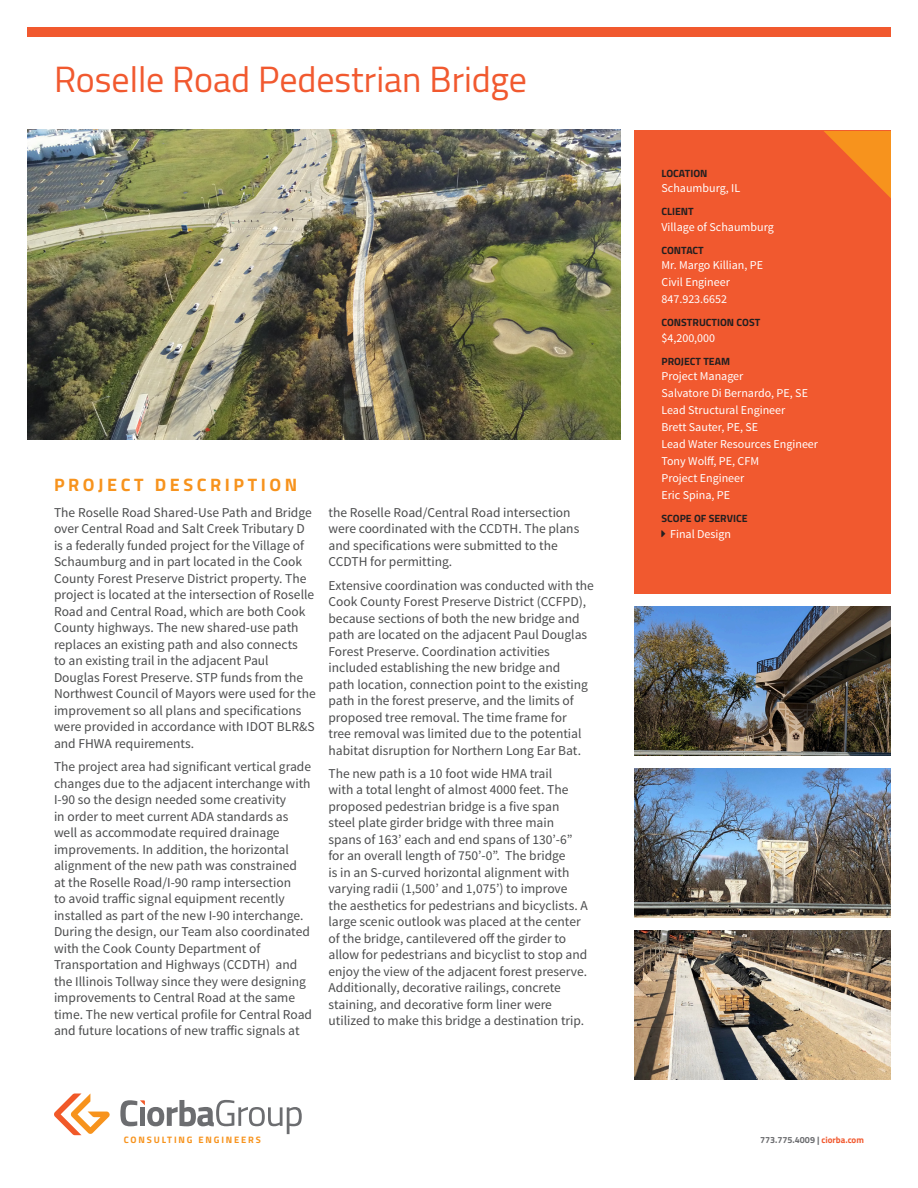
<style>
.page{position:relative;width:918px;height:1188px;background:#fff}
.page>*{position:absolute;margin:0;border:0;box-sizing:border-box;transform-origin:0 0}
.t1{font:36px "Cairo";color:#f1592f}
.t2{font:700 18px "Cairo";letter-spacing:.2em;color:#f7931d}
.t3{font:13.5px/16.5px "Source Sans Pro";color:#4b4c4d}
.t4{font:12px "Source Sans Pro";color:#fff}
.t5{font:700 10.5px "Cairo";color:#231f20}
.t6{font:700 9.3px "Cairo";letter-spacing:.2em;color:#f7931d}
.t7{font:700 9px "Cairo";color:#6c6d70}
.s1{color:#f1592f}
</style>
<div class="page">
<div style="left:634px;top:131px;width:257px;height:463px;background:#f1592f"></div>
<img style="left:27px;top:129px;width:594px;height:311px">
<svg style="left:120px;top:1100px;width:182px;height:34px"></svg>
<svg style="left:54px;top:1094px;width:56px;height:41px"></svg>
<img style="left:635px;top:769px;width:256px;height:148px">
<img style="left:634px;top:607px;width:257px;height:148px">
<img style="left:635px;top:931px;width:256px;height:148px">
<svg style="left:824px;top:131px;width:67px;height:67px"></svg>
<div style="left:27px;top:27px;width:864px;height:9px;background:#f1592f"></div>
<p class="t1" style="left:54px;top:50px;width:475px">Roselle Road Pedestrian Bridge</p>
<p class="t2" style="left:54px;top:471px;width:245px">PROJECT DESCRIPTION</p>
<p class="t3" style="left:54px;top:504px;width:263px">The Roselle Road Shared-Use Path and Bridge over Central Road and Salt Creek Tributary D is a federally funded project for the Village of Schaumburg and in part located in the Cook County Forest Preserve District property. The project is located at the intersection of Roselle Road and Central Road, which are both Cook County highways. The new shared-use path replaces an existing path and also connects<br>to an existing trail in the adjacent Paul Douglas Forest Preserve. STP funds from the Northwest Council of Mayors were used for the improvement so all plans and specifications were provided in accordance with IDOT BLR&amp;S and FHWA requirements.</p>
<p class="t3" style="left:54px;top:759px;width:260px">The project area had significant vertical grade changes due to the adjacent interchange with I-90 so the design needed some creativity<br>in order to meet current ADA standards as well as accommodate required drainage improvements. In addition, the horizontal alignment of the new path was constrained<br>at the Roselle Road/I-90 ramp intersection<br>to avoid traffic signal equipment recently installed as part of the new I-90 interchange.<br>During the design, our Team also coordinated with the Cook County Department of Transportation and Highways (CCDTH) and the Illinois Tollway since they were designing improvements to Central Road at the same time. The new vertical profile for Central Road and future locations of new traffic signals at</p>
<p class="t3" style="left:328px;top:504px;width:252px">the Roselle Road/Central Road intersection were coordinated with the CCDTH. The plans and specifications were submitted to the CCDTH for permitting.</p>
<p class="t3" style="left:328px;top:577px;width:267px">Extensive coordination was conducted with the Cook County Forest Preserve District (CCFPD), because sections of both the new bridge and path are located on the adjacent Paul Douglas Forest Preserve. Coordination activities included establishing the new bridge and<br>path location, connection point to the existing path in the forest preserve, and the limits of proposed tree removal. The time frame for<br>tree removal was limited due to the potential habitat disruption for Northern Long Ear Bat.</p>
<p class="t3" style="left:328px;top:765px;width:261px">The new path is a 10 foot wide HMA trail<br>with a total lenght of almost 4000 feet. The proposed pedestrian bridge is a five span steel plate girder bridge with three main spans of 163’ each and end spans of 130’-6” for an overall length of 750’-0”. The bridge<br>is in an S-curved horizontal alignment with varying radii (1,500’ and 1,075’) to improve the aesthetics for pedestrians and bicyclists. A large scenic outlook was placed at the center of the bridge, cantilevered off the girder to allow for pedestrians and bicyclist to stop and enjoy the view of the adjacent forest preserve.<br>Additionally, decorative railings, concrete staining, and decorative form liner were utilized to make this bridge a destination trip.</p>
<p class="t6" style="left:124px;top:1132px;width:139px">CONSULTING ENGINEERS</p>
<p class="t5" style="left:662px;top:164px;width:48px">LOCATION</p>
<p class="t4" style="left:662px;top:181px;width:80px">Schaumburg, IL</p>
<p class="t5" style="left:662px;top:203px;width:34px">CLIENT</p>
<p class="t4" style="left:662px;top:219px;width:114px">Village of Schaumburg</p>
<p class="t5" style="left:662px;top:241px;width:44px">CONTACT</p>
<p class="t4" style="left:662px;top:258px;width:103px">Mr. Margo Killian, PE</p>
<p class="t4" style="left:662px;top:275px;width:70px">Civil Engineer</p>
<p class="t4" style="left:662px;top:292px;width:67px">847.923.6652</p>
<p class="t5" style="left:662px;top:314px;width:100px">CONSTRUCTION COST</p>
<p class="t4" style="left:662px;top:330px;width:55px">$4,200,000</p>
<p class="t5" style="left:662px;top:353px;width:70px">PROJECT TEAM</p>
<p class="t4" style="left:662px;top:369px;width:83px">Project Manager</p>
<p class="t4" style="left:662px;top:386px;width:148px">Salvatore Di Bernardo, PE, SE</p>
<p class="t4" style="left:662px;top:403px;width:125px">Lead Structural Engineer</p>
<p class="t4" style="left:662px;top:420px;width:98px">Brett Sauter, PE, SE</p>
<p class="t4" style="left:662px;top:437px;width:158px">Lead Water Resources Engineer</p>
<p class="t4" style="left:662px;top:454px;width:99px">Tony Wolff, PE, CFM</p>
<p class="t4" style="left:662px;top:471px;width:84px">Project Engineer</p>
<p class="t4" style="left:662px;top:488px;width:70px">Eric Spina, PE</p>
<p class="t5" style="left:662px;top:510px;width:88px">SCOPE OF SERVICE</p>
<p class="t4" style="left:670px;top:527px;width:62px">Final Design</p>
<p class="t7" style="left:760px;top:1133px;width:105px">773.775.4009 | <span class="s1">ciorba.com</span></p>
</div>
